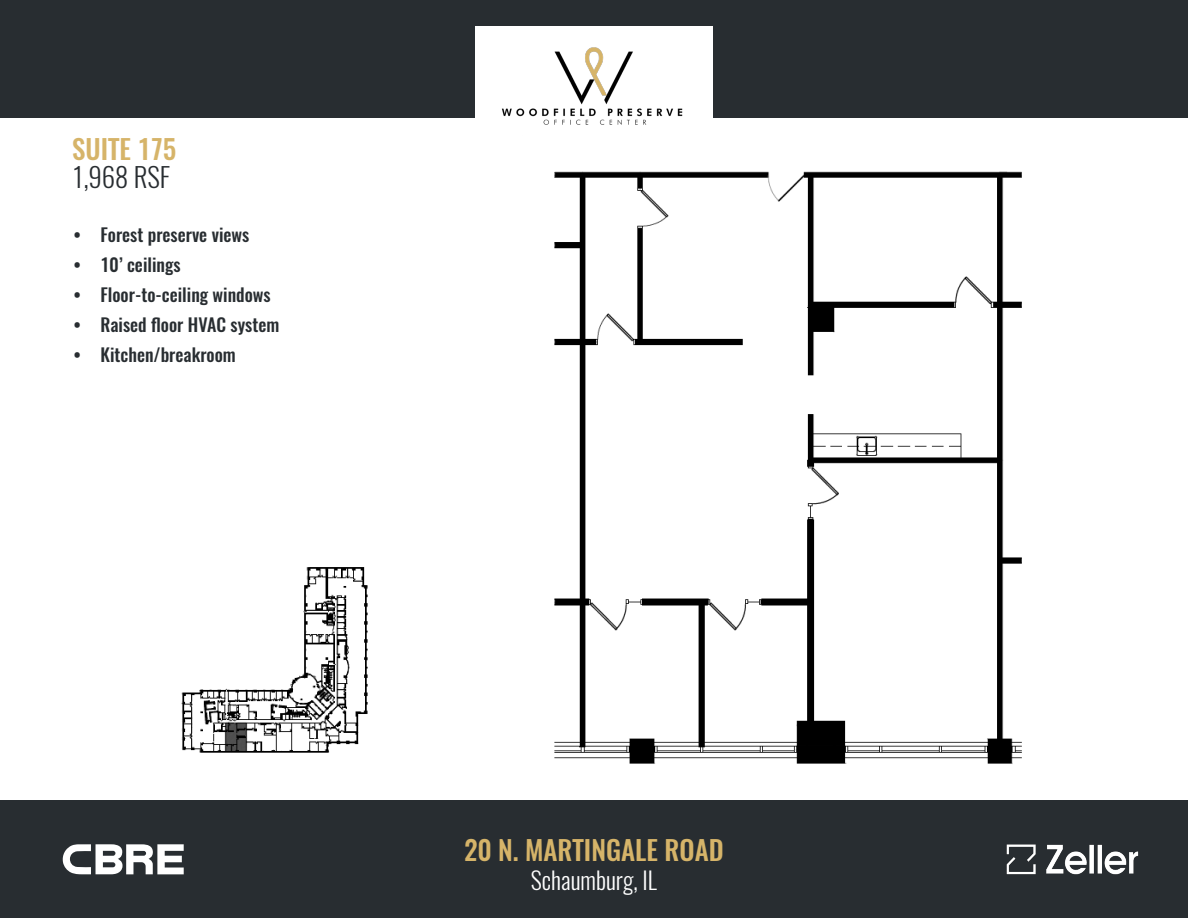
<style>
.page{position:relative;width:1188px;height:918px;background:#fff}
.page>*{position:absolute;margin:0;border:0;box-sizing:border-box;transform-origin:0 0}
.t1{font:500 27px "Oswald";color:#d6b469}
.t2{font:300 27px "Oswald";color:#282d31}
.t3{font:300 24px "Oswald";color:#fff}
.t4{font:500 18px "Oswald";color:#282d31}
</style>
<div class="page">
<div style="left:0;top:0;width:1188px;height:117px;background:#282d31"></div>
<div style="left:0;top:801px;width:1188px;height:117px;background:#282d31"></div>
<div style="left:475px;top:26px;width:238px;height:180px;background:#fff"></div>
<img style="left:502px;top:47px;width:181px;height:78px">
<svg style="left:63px;top:844px;width:121px;height:30px"></svg>
<img style="left:554px;top:171px;width:468px;height:593px">
<img style="left:181px;top:567px;width:187px;height:186px">
<img style="left:1006px;top:844px;width:133px;height:31px">
<p class="t1" style="left:72px;top:130px;width:105px">SUITE 175</p>
<p class="t2" style="left:72px;top:160px;width:100px">1,968 RSF</p>
<p class="t4" style="left:74px;top:222px;width:177px">• Forest preserve views</p>
<p class="t4" style="left:74px;top:252px;width:109px">• 10’ ceilings</p>
<p class="t4" style="left:74px;top:282px;width:199px">• Floor-to-ceiling windows</p>
<p class="t4" style="left:74px;top:312px;width:207px">• Raised floor HVAC system</p>
<p class="t4" style="left:74px;top:342px;width:164px">• Kitchen/breakroom</p>
<p class="t1" style="left:464px;top:831px;width:261px">20 N. MARTINGALE ROAD</p>
<p class="t3" style="left:531px;top:864px;width:128px">Schaumburg, IL</p>
</div>
